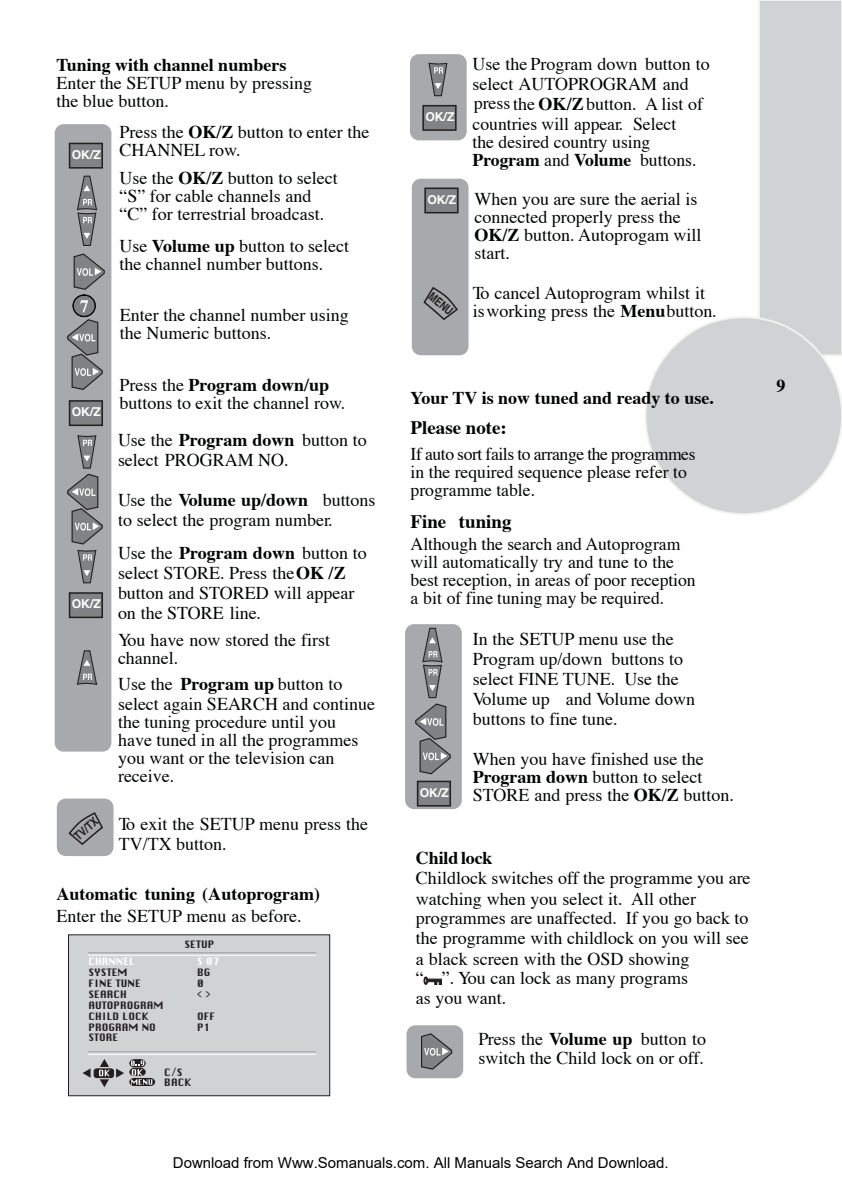
<style>
.page{position:relative;width:842px;height:1191px;background:#fff}
.page>*{position:absolute;margin:0;border:0;box-sizing:border-box;transform-origin:0 0}
.t1{font:700 19px "Times";color:#020404}
.t2{font:18px/18px "Times";color:#020404}
.t3{font:700 18px "Times";color:#020404}
.t4{font:15px "Arial";color:#000}
.t5{font:700 12.2px "Helvetica";color:#fff}
.t6{font:700 12.2px "Helvetica";color:#231f20;scale:.8 1}
.t7{font:700 12.2px "Helvetica";color:#231f20;scale:.78 1}
.t8{font:10px/10.8px "Chicago TU";color:#231f20}
.t9{font:10px "Chicago TU";color:#fff}
.s1{font-weight:700}
</style>
<div class="page">
<div style="left:759px;top:0;width:83px;height:355px;background:#d1d2d4"></div>
<div style="left:758px;top:0;width:84px;height:356px;border:2px solid #f2f2ef"></div>
<svg style="left:645px;top:315px;width:197px;height:200px"></svg>
<svg style="left:424px;top:977px;width:17px;height:7px"></svg>
<div style="left:68px;top:934px;width:262px;height:162px;background:#d1d2d4;border:1px solid #231f20"></div>
<svg style="left:406px;top:1025px;width:58px;height:54px;background:#a2a3a7"></svg>
<div style="left:94px;top:1068px;width:20px;height:10px;background:#231f20;border:1px solid #231f20;border-radius:2px"></div>
<svg style="left:99px;top:1059px;width:11px;height:28px"></svg>
<svg style="left:83px;top:1068px;width:8px;height:9px"></svg>
<svg style="left:116px;top:1059px;width:40px;height:27px"></svg>
<svg style="left:88px;top:952px;width:228px;height:2px"></svg>
<svg style="left:88px;top:1051px;width:228px;height:3px"></svg>
<svg style="left:54px;top:124px;width:58px;height:628px;background:#9d9ea2"></svg>
<svg style="left:56px;top:798px;width:58px;height:58px;background:#a6a7ab"></svg>
<svg style="left:410px;top:54px;width:57px;height:87px;background:#a5a6aa"></svg>
<div style="left:422px;top:105px;width:35px;height:26px;background:#808285;border:2px solid #231f20"></div>
<svg style="left:411px;top:178px;width:58px;height:178px;background:#a4a5a9"></svg>
<svg style="left:405px;top:624px;width:57px;height:186px;background:#9e9fa2"></svg>
<div style="left:417px;top:780px;width:34px;height:26px;background:#808285;border:2px solid #231f20"></div>
<p class="t3" style="left:56px;top:57px;width:231px">Tuning with channel numbers</p>
<p class="t2" style="left:56px;top:75px;width:257px">Enter the SETUP menu by pressing the blue button.</p>
<p class="t2" style="left:119px;top:125px;width:251px">Press the <span class="s1">OK/Z</span> button to enter the<br>CHANNEL row.</p>
<p class="t2" style="left:119px;top:170px;width:220px">Use the <span class="s1">OK/Z</span> button to select “S” for cable channels and “C” for terrestrial broadcast.</p>
<p class="t2" style="left:119px;top:238px;width:231px">Use <span class="s1">Volume up</span> button to select the channel number buttons.</p>
<p class="t2" style="left:120px;top:307px;width:230px">Enter the channel number using the Numeric buttons.</p>
<p class="t5" style="left:72px;top:149px;width:31px">OK/Z</p>
<p class="t5" style="left:72px;top:407px;width:31px">OK/Z</p>
<p class="t5" style="left:72px;top:599px;width:31px">OK/Z</p>
<p class="t2" style="left:120px;top:377px;width:227px">Press the <span class="s1">Program down/up </span>buttons to exit the channel row.</p>
<p class="t2" style="left:118px;top:431px;width:250px;line-height:20px">Use the <span class="s1">Program down</span> button to select PROGRAM NO.</p>
<p class="t2" style="left:118px;top:491px;width:259px;line-height:20px">Use the <span class="s1">Volume up/down</span> buttons to select the program number.</p>
<p class="t2" style="left:118px;top:544px;width:250px;line-height:20px">Use the <span class="s1">Program down</span> button to select STORE. Press the<span class="s1">OK /Z </span>button and STORED will appear on the STORE line.</p>
<p class="t2" style="left:118px;top:633px;width:214px;line-height:17.4px">You have now stored the first channel.</p>
<p class="t2" style="left:118px;top:675px;width:258px;line-height:20.2px">Use the <span class="s1">Program up</span> button to select again SEARCH and continue</p>
<p class="t2" style="left:118px;top:715px;width:242px">the tuning procedure until you have tuned in all the programmes you want or the television can receive.</p>
<p class="t6" style="left:73px;top:834px;width:36px;rotate:-42deg">TV/TX</p>
<p class="t2" style="left:119px;top:816px;width:251px;line-height:20px">To exit the SETUP menu press the<br>TV/TX button.</p>
<p class="t3" style="left:56px;top:887px;width:265px">Automatic tuning (Autoprogram)</p>
<p class="t2" style="left:56px;top:908px;width:247px">Enter the SETUP menu as before.</p>
<p class="t9" style="left:88px;top:957px;width:48px">CHANNEL</p>
<p class="t8" style="left:88px;top:968px;width:77px">SYSTEM<br>FINE TUNE<br>SEARCH<br>AUTOPROGRAM<br>CHILD LOCK<br>PROGRAM NO<br>STORE</p>
<p class="t8" style="left:184px;top:940px;width:31px">SETUP</p>
<p class="t9" style="left:197px;top:957px;width:24px">S 07</p>
<p class="t8" style="left:197px;top:968px;width:15px">BG<br>0 &lt; &gt;</p>
<p class="t8" style="left:197px;top:1011px;width:20px">OFF<br>P1</p>
<p class="t8" style="left:164px;top:1067px;width:20px">C/S</p>
<p class="t8" style="left:164px;top:1077px;width:29px">BACK</p>
<p class="t5" style="left:425px;top:112px;width:31px">OK/Z</p>
<p class="t5" style="left:427px;top:194px;width:31px">OK/Z</p>
<p class="t7" style="left:433px;top:290px;width:37px;rotate:40deg">MENU</p>
<p class="t2" style="left:472px;top:55px;width:239px;line-height:20px">Use the Program down button to select AUTOPROGRAM and pressthe <span class="s1">OK/Z</span> button. A list of countries will appear. Select</p>
<p class="t2" style="left:472px;top:134px;width:225px">the desired country using<br><span class="s1">Program</span> and <span class="s1">Volume</span> buttons.</p>
<p class="t2" style="left:474px;top:191px;width:229px">When you are sure the aerial is connected properly press the<br><span class="s1">OK/Z</span> button. Autoprogam will start.</p>
<p class="t2" style="left:473px;top:286px;width:245px">To cancel Autoprogram whilst it isworking press the <span class="s1">Menu</span>button.</p>
<p class="t3" style="left:411px;top:390px;width:305px">Your TV is now tuned and ready to use.</p>
<p class="t1" style="left:411px;top:420px;width:98px">Please note:</p>
<p class="t2" style="left:411px;top:446px;width:286px">If auto sort fails to arrange the programmes in the required sequence please refer to programme table.</p>
<p class="t1" style="left:411px;top:514px;width:102px">Fine tuning</p>
<p class="t2" style="left:411px;top:537px;width:286px">Although the search and Autoprogram will automatically try and tune to the best reception, in areas of poor reception a bit of fine tuning may be required.</p>
<p class="t5" style="left:420px;top:787px;width:31px">OK/Z</p>
<p class="t2" style="left:473px;top:630px;width:224px;line-height:20px">In the SETUP menu use the<br>Program up/down buttons to select FINE TUNE. Use the<br>Volume up and Volume down buttons to fine tune.</p>
<p class="t2" style="left:473px;top:751px;width:263px">When you have finished use the<br><span class="s1">Program down</span> button to select<br>STORE and press the <span class="s1">OK/Z</span> button.</p>
<p class="t3" style="left:416px;top:850px;width:78px">Child lock</p>
<p class="t2" style="left:416px;top:870px;width:336px;line-height:20px">Childlock switches off the programme you are watching when you select it. All other programmes are unaffected. If you go back to the programme with childlock on you will see a black screen with the OSD showing<br>“ ”. You can lock as many programs<br>as you want.</p>
<p class="t2" style="left:478px;top:1030px;width:229px;line-height:20px">Press the <span class="s1">Volume up</span> button to switch the Child lock on or off.</p>
<p class="t3" style="left:776px;top:379px;width:10px">9</p>
<p class="t4" style="left:173px;top:1154px;width:497px">Download from Www.Somanuals.com. All Manuals Search And Download.</p>
</div>
